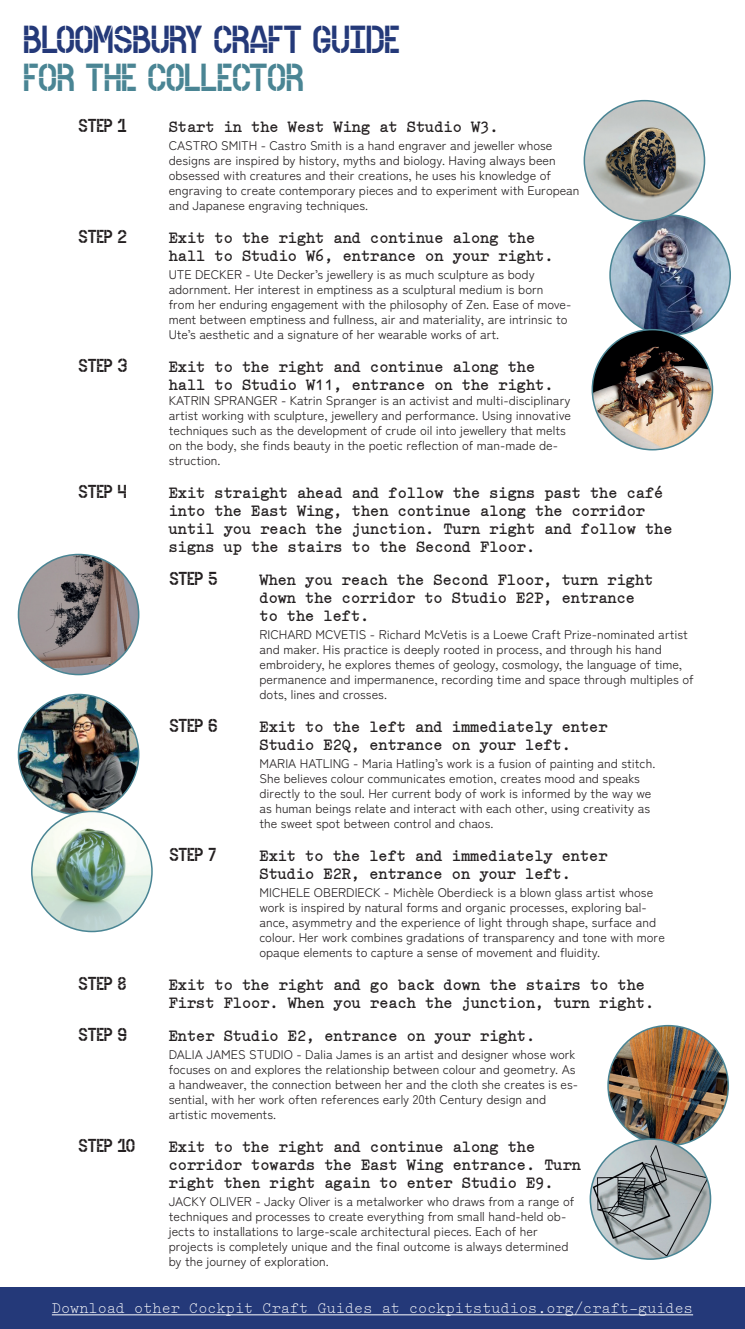
<style>
.page{position:relative;width:745px;height:1329px;background:#fff}
.page>*{position:absolute;margin:0;border:0;box-sizing:border-box;transform-origin:0 0}
.t1{font:31.25px "Cockpit S";color:#243979}
.t2{font:31.25px "Cockpit S";color:#4a8594}
.t3{font:700 15px/18px "Elementa Pro";color:#231f20}
.t4{font:15px "Elementa Pro";color:#fff}
.t5{font:15px "Cockpit S";color:#231f20}
.t6{font:12.5px/15px "Zen Kaku Gothic Antique";color:#231f20}
</style>
<div class="page">
<img style="left:609px;top:215px;width:120px;height:120px;border-radius:60px">
<img style="left:592px;top:330px;width:120px;height:120px;border-radius:60px">
<div style="left:591px;top:329px;width:121px;height:121px;border:2px solid #4a8594;border-radius:50%"></div>
<img style="left:18px;top:694px;width:121px;height:120px;border-radius:60px">
<img style="left:18px;top:554px;width:121px;height:120px;border-radius:60px">
<div style="left:18px;top:554px;width:121px;height:121px;border:2px solid #4a8594;border-radius:50%"></div>
<div style="left:0;top:1287px;width:744px;height:42px;background:#243979"></div>
<hr style="left:52px;top:1314px;width:640px;height:1px;background:#fff">
<img style="left:584px;top:101px;width:120px;height:120px;border-radius:60px">
<div style="left:583px;top:100px;width:121px;height:121px;border:2px solid #4a8594;border-radius:50%"></div>
<img style="left:607px;top:1025px;width:120px;height:121px;border-radius:60px">
<img style="left:32px;top:811px;width:120px;height:120px;border-radius:60px">
<div style="left:31px;top:811px;width:122px;height:121px;border:2px solid #4a8594;border-radius:50%"></div>
<img style="left:590px;top:1139px;width:120px;height:120px;border-radius:60px">
<div style="left:589px;top:1138px;width:121px;height:122px;border:2px solid #4a8594;border-radius:50%"></div>
<h1 class="t1" style="left:23px;top:20px;width:377px">BLOOMSBURY CRAFT GUIDE</h1>
<h1 class="t2" style="left:23px;top:58px;width:281px">FOR THE COLLECTOR</h1>
<p class="t5" style="left:79px;top:116px;width:49px">STEP 1</p>
<p class="t3" style="left:169px;top:118px;width:331px">Start in the West Wing at Studio W3.</p>
<p class="t6" style="left:169px;top:138px;width:412px">CASTRO SMITH - Castro Smith is a hand engraver and jeweller whose designs are inspired by history, myths and biology. Having always been obsessed with creatures and their creations, he uses his knowledge of engraving to create contemporary pieces and to experiment with European and Japanese engraving techniques.</p>
<p class="t5" style="left:79px;top:227px;width:50px">STEP 2</p>
<p class="t3" style="left:169px;top:229px;width:386px">Exit to the right and continue along the hall to Studio W6, entrance on your right.</p>
<p class="t6" style="left:169px;top:267px;width:404px">UTE DECKER - Ute Decker’s jewellery is as much sculpture as body adornment. Her interest in emptiness as a sculptural medium is born from her enduring engagement with the philosophy of Zen. Ease of move&shy;ment between emptiness and fullness, air and materiality, are intrinsic to Ute’s aesthetic and a signature of her wearable works of art.</p>
<p class="t5" style="left:79px;top:356px;width:50px">STEP 3</p>
<p class="t3" style="left:169px;top:358px;width:386px">Exit to the right and continue along the hall to Studio W11, entrance on the right.</p>
<p class="t6" style="left:169px;top:393px;width:403px">KATRIN SPRANGER - Katrin Spranger is an activist and multi-disciplinary artist working with sculpture, jewellery and performance. Using innovative techniques such as the development of crude oil into jewellery that melts on the body, she finds beauty in the poetic reflection of man-made de&shy;struction.</p>
<p class="t5" style="left:79px;top:482px;width:49px">STEP 4</p>
<p class="t3" style="left:169px;top:484px;width:505px">Exit straight ahead and follow the signs past the café into the East Wing, then continue along the corridor until you reach the junction. Turn right and follow the signs up the stairs to the Second Floor.</p>
<p class="t5" style="left:169px;top:569px;width:50px">STEP 5</p>
<p class="t3" style="left:259px;top:571px;width:395px">When you reach the Second Floor, turn right down the corridor to Studio E2P, entrance to the left.</p>
<p class="t6" style="left:259px;top:627px;width:435px">RICHARD MCVETIS - Richard McVetis is a Loewe Craft Prize-nominated artist and maker. His practice is deeply rooted in process, and through his hand embroidery, he explores themes of geology, cosmology, the language of time, permanence and impermanence, recording time and space through multiples of dots, lines and crosses.</p>
<p class="t5" style="left:169px;top:716px;width:50px">STEP 6</p>
<p class="t3" style="left:259px;top:718px;width:349px">Exit to the left and immediately enter<br>Studio E2Q, entrance on your left.</p>
<p class="t6" style="left:259px;top:756px;width:397px">MARIA HATLING - Maria Hatling’s work is a fusion of painting and stitch.<br>She believes colour communicates emotion, creates mood and speaks directly to the soul. Her current body of work is informed by the way we as human beings relate and interact with each other, using creativity as the sweet spot between control and chaos.</p>
<p class="t5" style="left:169px;top:845px;width:48px">STEP 7</p>
<p class="t3" style="left:259px;top:847px;width:349px">Exit to the left and immediately enter<br>Studio E2R, entrance on your left.</p>
<p class="t6" style="left:259px;top:885px;width:406px">MICHELE OBERDIECK - Michèle Oberdieck is a blown glass artist whose work is inspired by natural forms and organic processes, exploring bal&shy;ance, asymmetry and the experience of light through shape, surface and colour. Her work combines gradations of transparency and tone with more opaque elements to capture a sense of movement and fluidity.</p>
<p class="t5" style="left:79px;top:974px;width:49px">STEP 8</p>
<p class="t3" style="left:169px;top:976px;width:486px">Exit to the right and go back down the stairs to the<br>First Floor. When you reach the junction, turn right.</p>
<p class="t5" style="left:79px;top:1025px;width:50px">STEP 9</p>
<p class="t3" style="left:169px;top:1027px;width:368px">Enter Studio E2, entrance on your right.</p>
<p class="t6" style="left:169px;top:1047px;width:410px">DALIA JAMES STUDIO - Dalia James is an artist and designer whose work focuses on and explores the relationship between colour and geometry. As a handweaver, the connection between her and the cloth she creates is es&shy;sential, with her work often references early 20th Century design and artistic movements.</p>
<p class="t5" style="left:79px;top:1136px;width:58px">STEP 10</p>
<p class="t3" style="left:169px;top:1138px;width:413px">Exit to the right and continue along the corridor towards the East Wing entrance. Turn right then right again to enter Studio E9.</p>
<p class="t6" style="left:169px;top:1194px;width:407px">JACKY OLIVER - Jacky Oliver is a metalworker who draws from a range of techniques and processes to create everything from small hand-held ob&shy;jects to installations to large-scale architectural pieces. Each of her projects is completely unique and the final outcome is always determined by the journey of exploration.</p>
<p class="t4" style="left:52px;top:1299px;width:642px">Download other Cockpit Craft Guides at cockpitstudios.org/craft-guides</p>
</div>
